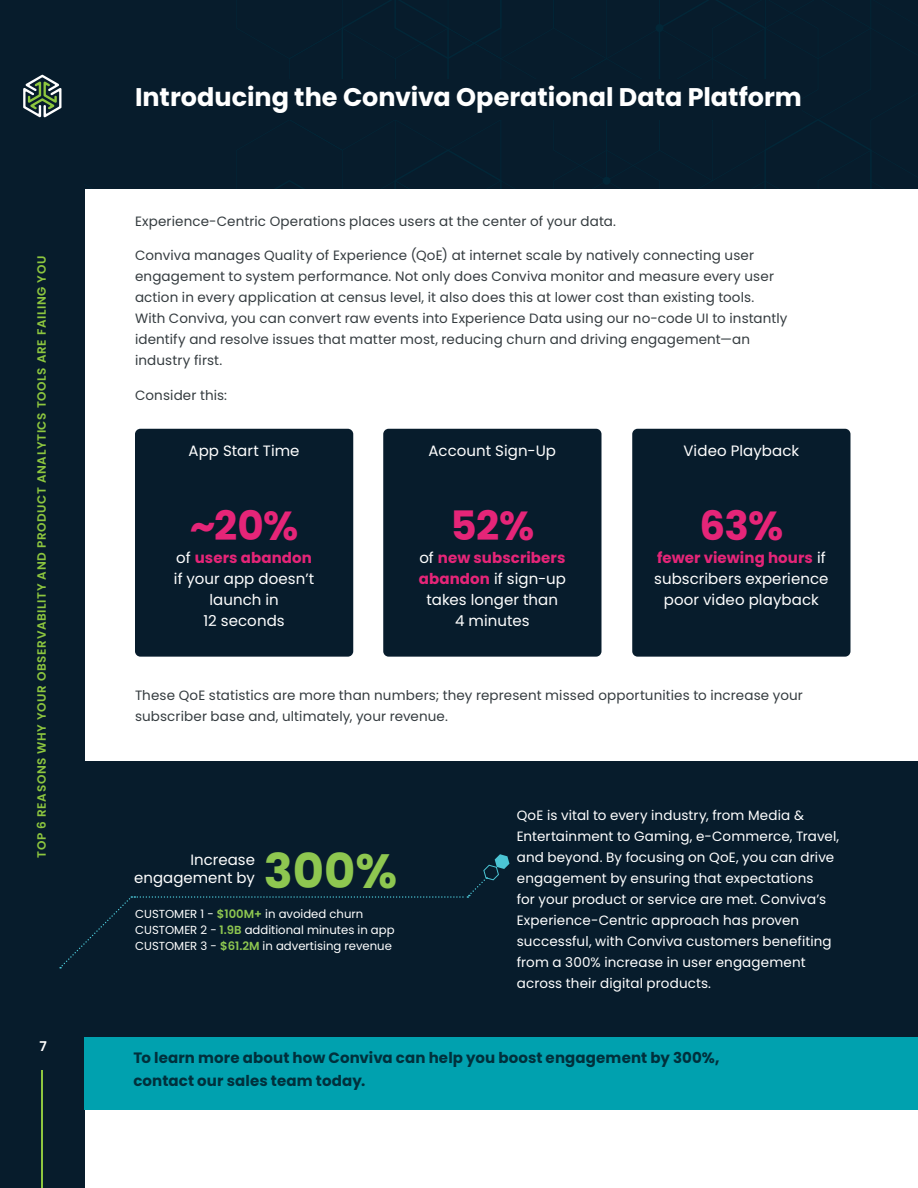
<style>
.page{position:relative;width:918px;height:1188px;background:#fff}
.page>*{position:absolute;margin:0;border:0;box-sizing:border-box;transform-origin:0 0}
.t1{font:700 48px "Poppins";color:#8ec750}
.t2{font:700 40.5px "Poppins";color:#e52578}
.t3{font:700 25.5px "Poppins";color:#fff}
.t4{font:15px/21px "Poppins";letter-spacing:.005em;color:#fff;text-align:center}
.t5{font:700 15px/22.5px "Poppins";letter-spacing:.01em;color:#00303c}
.t6{font:13.5px/21px "Poppins";letter-spacing:.01em;color:#353c40}
.t7{font:13.5px/21px "Poppins";letter-spacing:.01em;color:#fff}
.t8{font:600 13.5px "Poppins";color:#fff}
.t9{font:600 12px "Poppins";letter-spacing:.05em;color:#8dc63f}
.t10{font:11.7px/15.8px "Poppins";color:#fff}
.s1{font-weight:700;color:#e52578}
.s2{font-weight:600;color:#8ec750}
</style>
<div class="page">
<div style="left:0;top:0;width:85px;height:1188px;background:#071c2c"></div>
<hr style="left:41px;top:1070px;width:2px;height:118px;background:#8dc63f">
<svg style="left:23px;top:75px;width:38px;height:43px"></svg>
<div style="left:85px;top:1022px;width:833px;height:88px;background:#00a1af"></div>
<div style="left:84px;top:0;width:834px;height:189px;background:#071c2c"></div>
<div style="left:656px;top:24px;width:7px;height:8px;background:#022738;border-radius:50%"></div>
<div style="left:603px;top:177px;width:8px;height:8px;background:#022738;border-radius:50%"></div>
<div style="left:135px;top:429px;width:218px;height:228px;background:#071c2c;border-radius:5px"></div>
<div style="left:383px;top:429px;width:219px;height:228px;background:#071c2c;border-radius:5px"></div>
<div style="left:632px;top:429px;width:219px;height:228px;background:#071c2c;border-radius:5px"></div>
<div style="left:68px;top:761px;width:850px;height:275px;background:#071c2c"></div>
<svg style="left:60px;top:854px;width:449px;height:115px"></svg>
<p class="t9" style="left:35px;top:858px;width:603px;rotate:-90deg">TOP 6 REASONS WHY YOUR OBSERVABILITY AND PRODUCT ANALYTICS TOOLS ARE FAILING YOU</p>
<p class="t8" style="left:40px;top:1038px;width:9px">7</p>
<h3 class="t3" style="left:135px;top:81px;width:668px">Introducing the Conviva Operational Data Platform</h3>
<p class="t6" style="left:135px;top:211px;width:483px">Experience-Centric Operations places users at the center of your data.</p>
<p class="t6" style="left:135px;top:245px;width:654px">Conviva manages Quality of Experience (QoE) at internet scale by natively connecting user engagement to system performance. Not only does Conviva monitor and measure every user action in every application at census level, it also does this at lower cost than existing tools.<br>With Conviva, you can convert raw events into Experience Data using our no-code UI to instantly identify and resolve issues that matter most, reducing churn and driving engagement—an industry first.</p>
<p class="t6" style="left:135px;top:385px;width:94px">Consider this:</p>
<p class="t4" style="left:189px;top:441px;width:113px">App Start Time</p>
<p class="t4" style="left:429px;top:441px;width:129px">Account Sign-Up</p>
<p class="t4" style="left:683px;top:441px;width:117px">Video Playback</p>
<h2 class="t2" style="left:190px;top:502px;width:110px">~20%</h2>
<h2 class="t2" style="left:451px;top:502px;width:85px">52%</h2>
<h2 class="t2" style="left:699px;top:502px;width:86px">63%</h2>
<p class="t4" style="left:174px;top:548px;width:142px">of <span class="s1">users abandon </span>if your app doesn’t launch in<br>12 seconds</p>
<p class="t4" style="left:419px;top:548px;width:149px">of <span class="s1">new subscribers abandon</span> if sign-up takes longer than<br>4 minutes</p>
<p class="t4" style="left:654px;top:548px;width:176px"><span class="s1">fewer viewing hours</span> if subscribers experience poor video playback</p>
<p class="t6" style="left:135px;top:685px;width:669px">These QoE statistics are more than numbers; they represent missed opportunities to increase your subscriber base and, ultimately, your revenue.</p>
<p class="t4" style="left:134px;top:853px;width:122px;line-height:18px;text-align:right">Increase engagement by</p>
<h1 class="t1" style="left:264px;top:844px;width:135px">300%</h1>
<p class="t10" style="left:135px;top:907px;width:261px">CUSTOMER 1 - <span class="s2">$100M+</span> in avoided churn<br>CUSTOMER 2 - <span class="s2">1.9B</span> additional minutes in app<br>CUSTOMER 3 - <span class="s2">$61.2M</span> in advertising revenue</p>
<p class="t7" style="left:517px;top:805px;width:324px">QoE is vital to every industry, from Media &amp; Entertainment to Gaming, e-Commerce, Travel, and beyond. By focusing on QoE, you can drive engagement by ensuring that expectations<br>for your product or service are met. Conviva’s Experience-Centric approach has proven successful, with Conviva customers benefiting from a 300% increase in user engagement across their digital products.</p>
<p class="t5" style="left:133px;top:1047px;width:588px">To learn more about how Conviva can help you boost engagement by 300%, contact our sales team today.</p>
</div>
